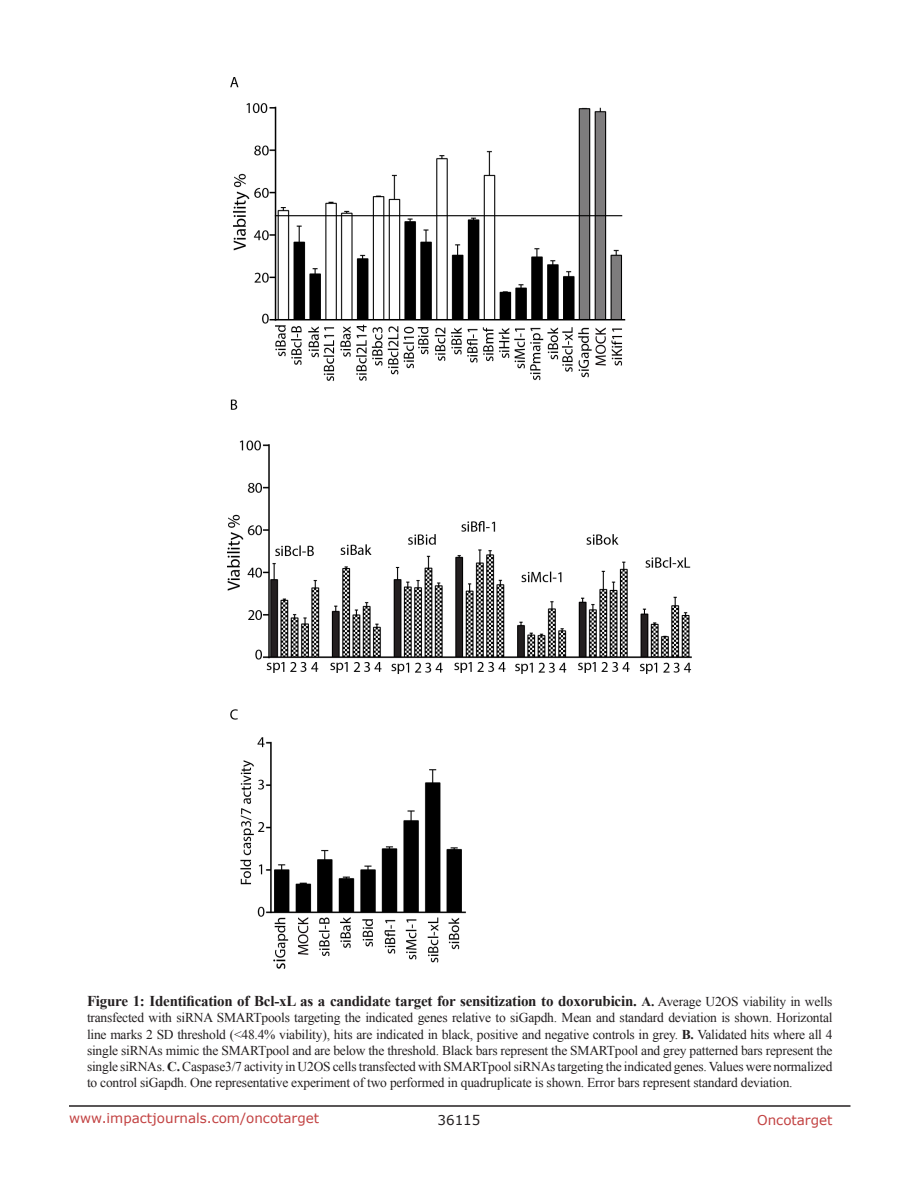
<style>
.page{position:relative;width:918px;height:1188px;background:#fff}
.page>*{position:absolute;margin:0;border:0;box-sizing:border-box;transform-origin:0 0}
.FigureText{font:700 15px "Times New Roman";letter-spacing:-.015em;color:#231f20}
.FigureText-2{font:13.5px/16.2px "Times New Roman";letter-spacing:-.015em;color:#231f20;text-align:justify}
.t1{font:13.5px "Verdana";color:#c24141}
.t2{font:13.5px "Verdana";color:#231f20}
.s1{font-size:13.5px}
.s2{font-weight:400;font-size:13.5px}
.s3{font-weight:700}
</style>
<div class="page">
<hr style="left:69px;top:1105px;width:781px;height:2px;background:#231f20">
<img style="left:228px;top:78px;width:464px;height:891px">
<p class="FigureText" style="left:87px;top:991px;width:747px">Figure 1: Identification of Bcl-xL as a candidate target for sensitization to doxorubicin. <span class="s1">A.</span> <span class="s2">Average U2OS viability in wells</span></p>
<p class="FigureText-2" style="left:87px;top:1010px;width:747px">transfected with siRNA SMARTpools targeting the indicated genes relative to siGapdh. Mean and standard deviation is shown. Horizontal line marks 2 SD threshold (&lt;48.4% viability), hits are indicated in black, positive and negative controls in grey. <span class="s3">B.</span> Validated hits where all 4 single siRNAs mimic the SMARTpool and are below the threshold. Black bars represent the SMARTpool and grey patterned bars represent the single siRNAs. <span class="s3">C.</span> Caspase3/7 activity in U2OS cells transfected with SMARTpool siRNAs targeting the indicated genes. Values were normalized to control siGapdh. One representative experiment of two performed in quadruplicate is shown. Error bars represent standard deviation.</p>
<p class="t1" style="left:69px;top:1109px;width:252px">www.impactjournals.com/oncotarget</p>
<p class="t2" style="left:438px;top:1111px;width:44px">36115</p>
<p class="t1" style="left:757px;top:1111px;width:77px">Oncotarget</p>
</div>
